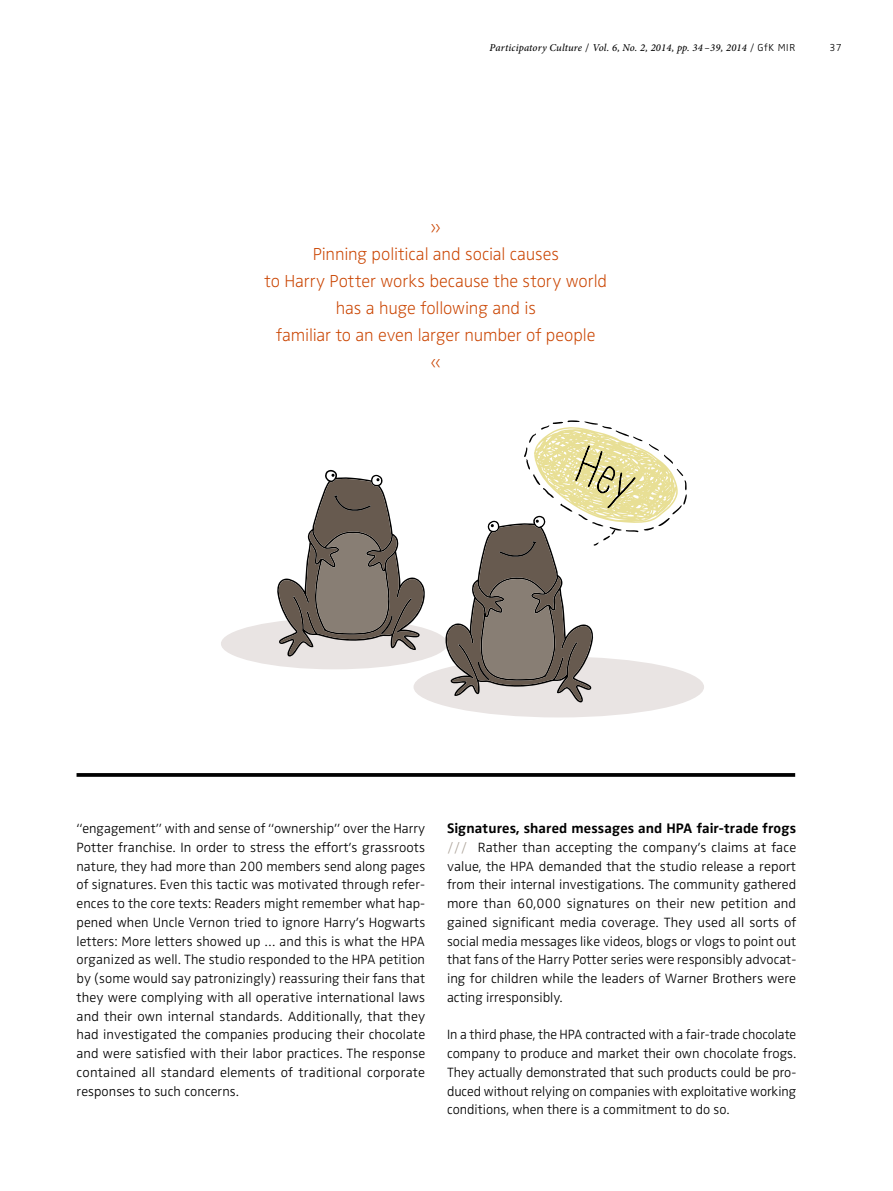
<style>
.page{position:relative;width:893px;height:1191px;background:#fff}
.page>*{position:absolute;margin:0;border:0;box-sizing:border-box;transform-origin:0 0}
.t1{font:300 expanded 18px/27px "Zwo OT";letter-spacing:-.01em;color:#ca4400;text-align:center}
.t2{font:700 14.25px "Zwo OT";letter-spacing:.005em;color:#000}
.t3{font:300 13.8px/18.8px "Zwo OT";color:#000;text-align:justify}
.t4{font:italic 500 10.5px "Minion Pro";letter-spacing:.01em;color:#000}
.t5{font:300 10.5px "Zwo OT";color:#000}
.s1{font-family:"Zwo OT";font-weight:300;font-style:normal}
.s2{color:#ada49a}
</style>
<div class="page">
<div style="left:221px;top:618px;width:227px;height:51px;background:#e9e4e3;border-radius:50%"></div>
<div style="left:414px;top:656px;width:290px;height:61px;background:#e9e4e3;border-radius:50%"></div>
<svg style="left:77px;top:773px;width:718px;height:4px;background:#0f0f0f"></svg>
<svg style="left:277px;top:470px;width:148px;height:187px"></svg>
<svg style="left:445px;top:420px;width:242px;height:283px"></svg>
<p class="t4" style="left:490px;top:43px;width:307px">Participatory Culture <span class="s1">/</span> Vol. 6, No. 2, 2014, pp. 34 –39, 2014 <span class="s1">/ GfK MIR</span></p>
<p class="t5" style="left:829px;top:43px;width:14px">37</p>
<h1 class="t1" style="left:264px;top:215px;width:344px">»<br>Pinning political and social causes<br>to Harry Potter works because the story world has a huge following and is<br>familiar to an even larger number of people<br>«</h1>
<p class="t3" style="left:77px;top:820px;width:350px">“engagement” with and sense of “ownership” over the Harry Potter franchise. In order to stress the effort’s grassroots nature, they had more than 200 members send along pages of signatures. Even this tactic was motivated through refer&shy;ences to the core texts: Readers might remember what hap&shy;pened when Uncle Vernon tried to ignore Harry’s Hogwarts letters: More letters showed up … and this is what the HPA organized as well. The studio responded to the HPA petition by (some would say patronizingly) reassuring their fans that they were complying with all operative international laws and their own internal standards. Additionally, that they had investigated the companies producing their chocolate and were satisfied with their labor practices. The response contained all standard elements of traditional corporate responses to such concerns.</p>
<p class="t2" style="left:447px;top:823px;width:351px">Signatures, shared messages and HPA fair-trade frogs</p>
<p class="t3" style="left:447px;top:839px;width:351px"><span class="s2">///</span> Rather than accepting the company’s claims at face value, the HPA demanded that the studio release a report from their internal investigations. The community gathered more than 60,000 signatures on their new petition and gained significant media coverage. They used all sorts of social media messages like videos, blogs or vlogs to point out that fans of the Harry Potter series were responsibly advocat&shy;ing for children while the leaders of Warner Brothers were acting irresponsibly.</p>
<p class="t3" style="left:447px;top:1026px;width:351px">In a third phase, the HPA contracted with a fair-trade chocolate company to produce and market their own chocolate frogs.<br>They actually demonstrated that such products could be pro&shy;duced without relying on companies with exploitative working conditions, when there is a commitment to do so.</p>
</div>
